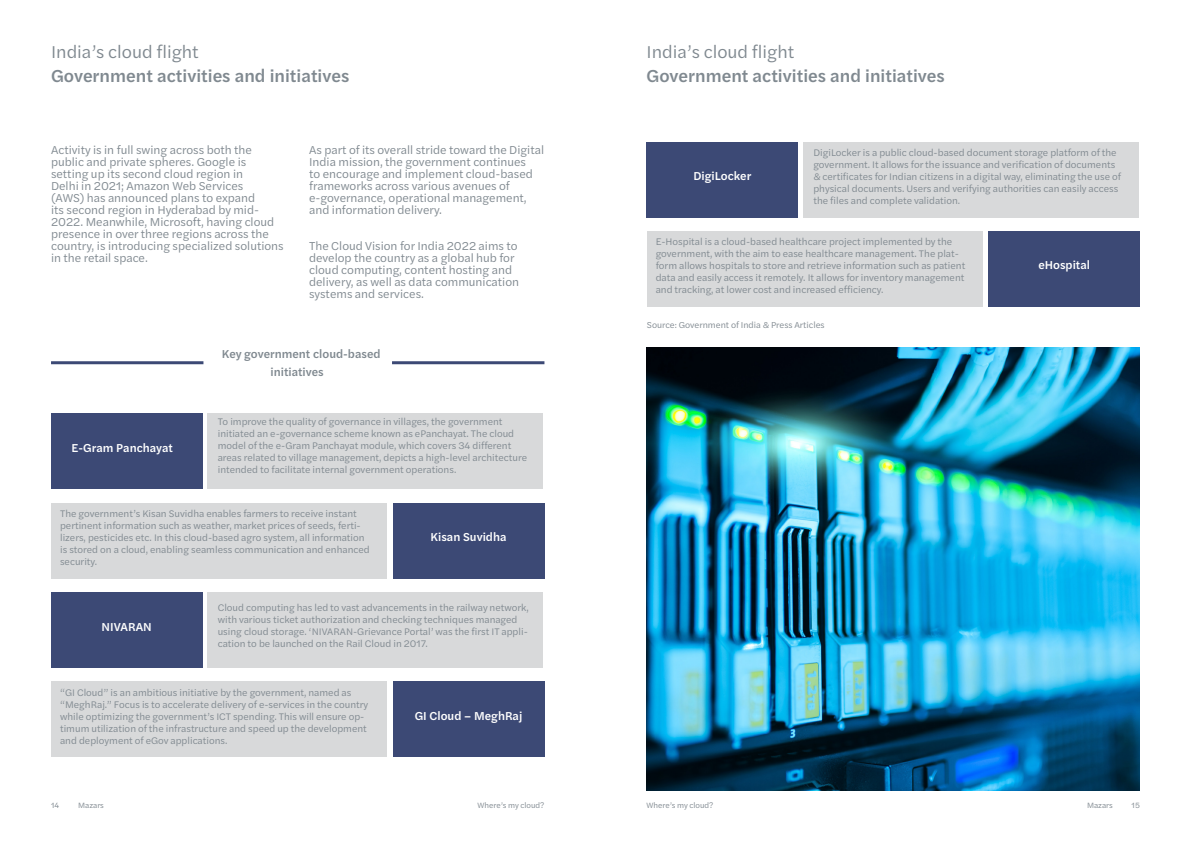
<style>
.page{position:relative;width:1191px;height:842px;background:#fff}
.page>*{position:absolute;margin:0;border:0;box-sizing:border-box;transform-origin:0 0}
.Page_subtitle{font:500 18px "Halyard Text";color:#808990}
.Page_subtitle-2{font:18px "Halyard Text";color:#808990}
.Body_text{font:12px/12px "Halyard Text";color:#808990}
.t1{font:500 12px "Halyard Text";color:#fff}
.Page_introduction_co{font:500 12px/18px "Halyard Text";color:#808990}
.t2{font:10px/12px "Halyard Text";color:#808990}
.Body_text-2{font:9px "Halyard Text";color:#808990}
.Footer_text{font:8px "Halyard Text";color:#808990}
</style>
<div class="page">
<hr style="left:51px;top:361px;width:152px;height:3px;background:#3c4975">
<hr style="left:392px;top:361px;width:152px;height:3px;background:#3c4975">
<div style="left:51px;top:414px;width:151px;height:75px;background:#3c4975"></div>
<div style="left:393px;top:503px;width:151px;height:75px;background:#3c4975"></div>
<div style="left:51px;top:592px;width:151px;height:75px;background:#3c4975"></div>
<div style="left:207px;top:414px;width:336px;height:75px;background:#d8d9da"></div>
<div style="left:51px;top:503px;width:336px;height:75px;background:#d8d9da"></div>
<div style="left:207px;top:592px;width:336px;height:75px;background:#d8d9da"></div>
<div style="left:393px;top:682px;width:151px;height:75px;background:#3c4975"></div>
<div style="left:51px;top:682px;width:336px;height:75px;background:#d8d9da"></div>
<div style="left:646px;top:142px;width:152px;height:75px;background:#3c4975"></div>
<div style="left:988px;top:231px;width:151px;height:75px;background:#3c4975"></div>
<div style="left:803px;top:142px;width:335px;height:75px;background:#d8d9da"></div>
<div style="left:647px;top:231px;width:335px;height:75px;background:#d8d9da"></div>
<img style="left:646px;top:348px;width:494px;height:443px">
<p class="Page_subtitle-2" style="left:51px;top:39px;width:149px">India’s cloud flight</p>
<p class="Page_subtitle" style="left:51px;top:63px;width:300px">Government activities and initiatives</p>
<p class="Body_text" style="left:51px;top:143px;width:234px">Activity is in full swing across both the public and private spheres. Google is setting up its second cloud region in<br>Delhi in 2021; Amazon Web Services<br>(AWS) has announced plans to expand<br>its second region in Hyderabad by mid-2022. Meanwhile, Microsoft, having cloud presence in over three regions across the country, is introducing specialized solutions in the retail space.</p>
<p class="Body_text" style="left:309px;top:143px;width:237px">As part of its overall stride toward the Digital India mission, the government continues<br>to encourage and implement cloud-based frameworks across various avenues of e-governance, operational management, and information delivery.</p>
<p class="Body_text" style="left:309px;top:239px;width:211px">The Cloud Vision for India 2022 aims to develop the country as a global hub for cloud computing, content hosting and delivery, as well as data communication systems and services.</p>
<p class="Page_introduction_co" style="left:270px;top:344px;width:111px;text-indent:-49px">Key government cloud-based initiatives</p>
<p class="t2" style="left:218px;top:415px;width:311px">To improve the quality of governance in villages, the government initiated an e-governance scheme known as ePanchayat. The cloud model of the e-Gram Panchayat module, which covers 34 different areas related to village management, depicts a high-level architecture intended to facilitate internal government operations.</p>
<p class="t2" style="left:60px;top:507px;width:311px">The government’s Kisan Suvidha enables farmers to receive instant pertinent information such as weather, market prices of seeds, ferti&shy;lizers, pesticides etc. In this cloud-based agro system, all information is stored on a cloud, enabling seamless communication and enhanced security.</p>
<p class="t2" style="left:218px;top:601px;width:312px">Cloud computing has led to vast advancements in the railway network, with various ticket authorization and checking techniques managed using cloud storage. ‘NIVARAN-Grievance Portal’ was the first IT appli&shy;cation to be launched on the Rail Cloud in 2017.</p>
<p class="t1" style="left:72px;top:439px;width:103px">E-Gram Panchayat</p>
<p class="t1" style="left:430px;top:528px;width:77px">Kisan Suvidha</p>
<p class="t1" style="left:102px;top:618px;width:52px">NIVARAN</p>
<p class="t2" style="left:60px;top:686px;width:310px">“GI Cloud” is an ambitious initiative by the government, named as “MeghRaj.” Focus is to accelerate delivery of e-services in the country while optimizing the government’s ICT spending. This will ensure op&shy;timum utilization of the infrastructure and speed up the development and deployment of eGov applications.</p>
<p class="t1" style="left:415px;top:707px;width:109px">GI Cloud – MeghRaj</p>
<p class="Page_subtitle-2" style="left:646px;top:39px;width:149px">India’s cloud flight</p>
<p class="Page_subtitle" style="left:646px;top:63px;width:300px">Government activities and initiatives</p>
<p class="t2" style="left:813px;top:146px;width:309px">DigiLocker is a public cloud-based document storage platform of the government. It allows for the issuance and verification of documents &amp; certificates for Indian citizens in a digital way, eliminating the use of physical documents. Users and verifying authorities can easily access the files and complete validation.</p>
<p class="t2" style="left:655px;top:235px;width:311px">E-Hospital is a cloud-based healthcare project implemented by the government, with the aim to ease healthcare management. The plat&shy;form allows hospitals to store and retrieve information such as patient data and easily access it remotely. It allows for inventory management and tracking, at lower cost and increased efficiency.</p>
<p class="Body_text-2" style="left:647px;top:318px;width:179px">Source: Government of India &amp; Press Articles</p>
<p class="t1" style="left:693px;top:167px;width:59px">DigiLocker</p>
<p class="t1" style="left:1038px;top:257px;width:53px">eHospital</p>
<p class="Footer_text" style="left:51px;top:800px;width:10px">14</p>
<p class="Footer_text" style="left:78px;top:800px;width:27px">Mazars</p>
<p class="Footer_text" style="left:477px;top:800px;width:68px">Where’s my cloud?</p>
<p class="Footer_text" style="left:646px;top:800px;width:68px">Where’s my cloud?</p>
<p class="Footer_text" style="left:1087px;top:800px;width:27px">Mazars</p>
<p class="Footer_text" style="left:1131px;top:800px;width:10px">15</p>
</div>
